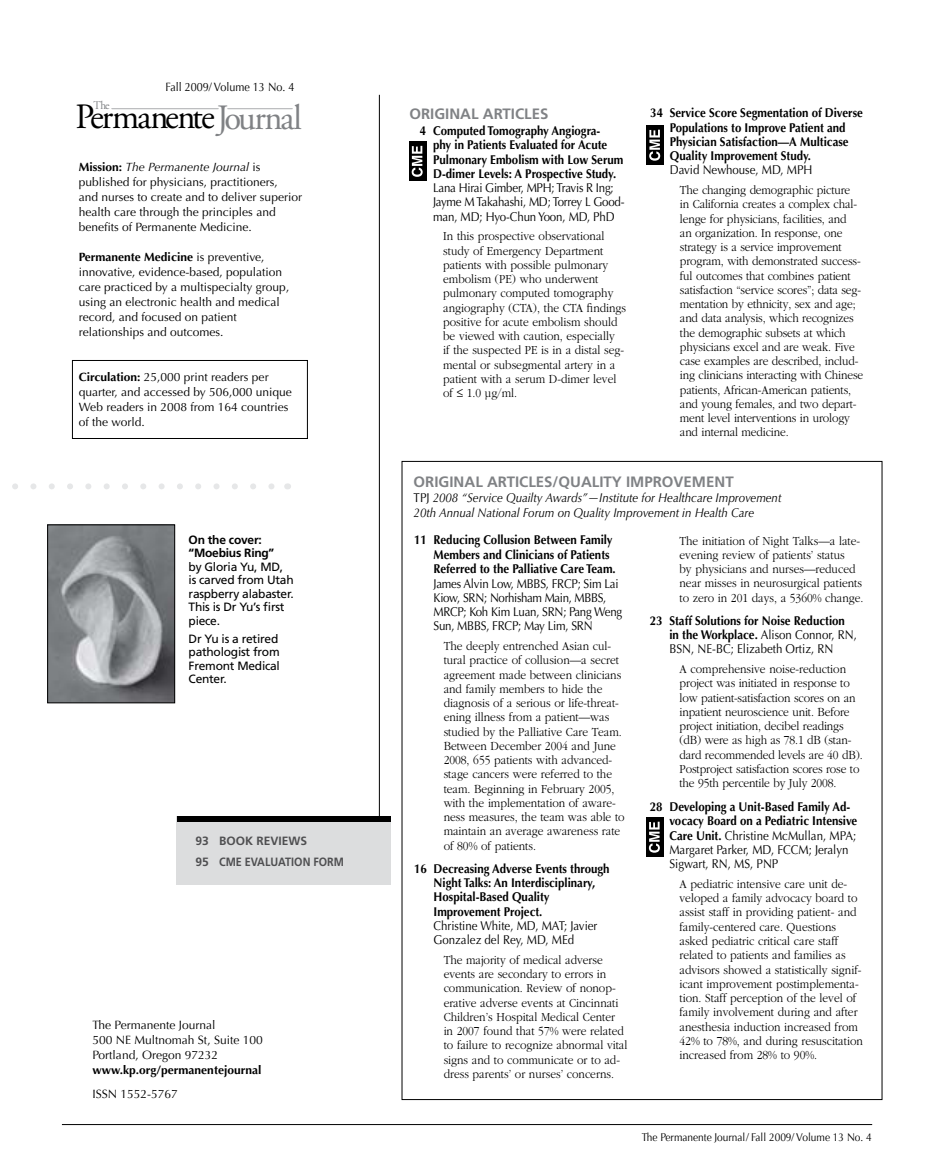
<style>
.page{position:relative;width:925px;height:1168px;background:#fff}
.page>*{position:absolute;margin:0;border:0;box-sizing:border-box;transform-origin:0 0}
.t1{font:35.55px "Adobe Garamond";letter-spacing:-.05em;color:#000}
.t2{font:700 15px "Frutiger";color:#808285}
.t3{font:300 12.75px/14.2px "Garamond";color:#000;scale:.9 1}
.t4{font:700 12.75px/14.2px "Optima";color:#000;scale:.9 1}
.t5{font:12.75px/14.2px "Optima";letter-spacing:-.02em;color:#000;scale:.9 1}
.t6{font:italic 12.75px/14.2px "Optima";color:#000;scale:.9 1}
.t7{font:12.75px/14.2px "Optima";color:#000;scale:.9 1}
.t8{font:12px/15px "Optima";color:#000}
.t9{font:12px/13.5px "Frutiger";letter-spacing:-.02em;color:#000}
.t10{font:12px/15px "Optima";color:#000}
.t11{font:700 12px "Optima";color:#000}
.t12{font:700 12px/13.5px "Frutiger";letter-spacing:-.02em;color:#000}
.t13{font:700 12px/21px "Frutiger";color:#4f4f51}
.t14{font:12px "Optima";color:#000;scale:.9 1}
.t15{font:700 12px "Frutiger";color:#4f4f51;scale:.9 1}
.t16{font:11.7px "Adobe Garamond";color:#808285;scale:.95 1}
.t17{font:11.25px "Optima";color:#000;scale:.9 1}
.s1{color:#808285}
.s2{font-weight:700}
.s3{font-style:italic}
.s4{font-style:normal}
.s5{font-weight:400}
</style>
<div class="page">
<div style="left:72px;top:360px;width:236px;height:79px;border:1px solid #000"></div>
<svg style="left:12px;top:483px;width:263px;height:6px"></svg>
<hr style="left:227px;top:108px;width:65px;height:1px;background:#bcbec0">
<hr style="left:112px;top:108px;width:106px;height:1px;background:#bcbec0">
<hr style="left:62px;top:1124px;width:809px;height:1px;background:#000">
<hr style="left:379px;top:95px;width:1px;height:770px;background:#000">
<div style="left:176px;top:816px;width:215px;height:68px;background:#dcddde"></div>
<div style="left:177px;top:816px;width:213px;height:5px;background:#000"></div>
<div style="left:408px;top:141px;width:18px;height:40px;background:#000"></div>
<svg style="left:411px;top:146px;width:11px;height:31px"></svg>
<div style="left:646px;top:125px;width:17px;height:40px;background:#000"></div>
<svg style="left:649px;top:130px;width:11px;height:31px"></svg>
<div style="left:645px;top:817px;width:18px;height:39px;background:#000"></div>
<svg style="left:648px;top:821px;width:11px;height:31px"></svg>
<img style="left:49px;top:526px;width:124px;height:175px">
<div style="left:47px;top:524px;width:128px;height:179px;border:1px solid #000"></div>
<p class="t14" style="left:165px;top:80px;width:144px">Fall 2009/ Volume 13 No. 4</p>
<p class="t16" style="left:93px;top:99px;width:19px">The</p>
<h1 class="t1" style="left:76px;top:98px;width:228px">Permanente<span class="s1">Journal</span></h1>
<p class="t8" style="left:79px;top:159px;width:225px"><span class="s2">Mission:</span> <span class="s3">The Permanente Journal</span> is published for physicians, practitioners,<br>and nurses to create and to deliver superior health care through the principles and benefits of Permanente Medicine.</p>
<p class="t8" style="left:79px;top:249px;width:212px"><span class="s2">Permanente Medicine</span> is preventive, innovative, evidence-based, population care practiced by a multispecialty group, using an electronic health and medical record, and focused on patient relationships and outcomes.</p>
<p class="t8" style="left:79px;top:369px;width:214px"><span class="s2">Circulation:</span> 25,000 print readers per quarter, and accessed by 506,000 unique<br>Web readers in 2008 from 164 countries of the world.</p>
<p class="t12" style="left:188px;top:533px;width:87px">ON THE COVER: “MOEBIUS RING”</p>
<p class="t9" style="left:188px;top:560px;width:107px">by Gloria Yu, MD, is carved from Utah raspberry alabaster.<br>This is Dr Yu’s first piece.</p>
<p class="t9" style="left:188px;top:632px;width:93px">Dr Yu is a retired pathologist from<br>Fremont Medical<br>Center.</p>
<p class="t13" style="left:195px;top:830px;width:113px">93 BOO K REVIEWS<br>95 CME EVAL</p>
<p class="t15" style="left:270px;top:855px;width:83px">UATION FORM</p>
<p class="t10" style="left:92px;top:1017px;width:172px">The Permanente Journal<br>500 NE Multnomah St, Suite 100<br>Portland, Oregon 97232</p>
<p class="t11" style="left:92px;top:1062px;width:170px">www.kp.org/permanentejournal</p>
<p class="t10" style="left:92px;top:1086px;width:87px">ISSN 1552-5767</p>
<p class="t2" style="left:409px;top:105px;width:140px">ORIGINAL ARTICLES</p>
<p class="t4" style="left:433px;top:124px;width:213px;text-indent:-13px">4 Computed Tomography Angiogra-<br>phy in Patients Evaluated for Acute Pulmonary Embolism with Low Serum D-dimer Levels: A Prospective Study.</p>
<p class="t5" style="left:433px;top:181px;width:214px">Lana Hirai Gimber, MPH; Travis R Ing;<br>Jayme M Takahashi, MD; Torrey L Good&shy;man, MD; Hyo-Chun Yoon, MD, PhD</p>
<p class="t3" style="left:443px;top:229px;width:205px">In this prospective observational study of Emergency Department patients with possible pulmonary embolism (PE) who underwent pulmonary computed tomography angiography (CTA), the CTA findings positive for acute embolism should be viewed with caution, especially<br>if the suspected PE is in a distal seg&shy;mental or subsegmental artery in a patient with a serum D-dimer level of ≤ 1.0 μg/ml.</p>
<p class="t4" style="left:669px;top:106px;width:216px;text-indent:-20px">34 Service Score Segmentation of Diverse Populations to Improve Patient and Physician Satisfaction—A Multicase Quality Improvement Study.</p>
<p class="t7" style="left:669px;top:163px;width:160px">David Newhouse, MD, MPH</p>
<p class="t3" style="left:679px;top:183px;width:205px">The changing demographic picture<br>in California creates a complex chal&shy;lenge for physicians, facilities, and<br>an organization. In response, one strategy is a service improvement program, with demonstrated success&shy;ful outcomes that combines patient satisfaction “service scores”; data seg&shy;mentation by ethnicity, sex and age; and data analysis, which recognizes the demographic subsets at which physicians excel and are weak. Five case examples are described, includ&shy;ing clinicians interacting with Chinese patients, African-American patients, and young females, and two depart&shy;ment level interventions in urology and internal medicine.</p>
<p class="t2" style="left:413px;top:472px;width:321px">ORIGINAL ARTICLES/QUALITY IM PROVEM ENT</p>
<p class="t6" style="left:413px;top:491px;width:410px"><span class="s4">TPJ</span> 2008 “Service Quailty Awards”—Institute for Healthcare Improvement<br>20th Annual National Forum on Quality Improvement in Health Care</p>
<p class="t4" style="left:433px;top:533px;width:204px;text-indent:-20px">11 Reducing Collusion Between Family<br>Members and Clinicians of Patients<br>Referred to the Palliative Care Team.</p>
<p class="t5" style="left:433px;top:576px;width:211px">James Alvin Low, MBBS, FRCP; Sim Lai<br>Kiow, SRN; Norhisham Main, MBBS,<br>MRCP; Koh Kim Luan, SRN; Pang Weng<br>Sun, MBBS, FRCP; May Lim, SRN</p>
<p class="t3" style="left:443px;top:639px;width:202px">The deeply entrenched Asian cul&shy;tural practice of collusion—a secret agreement made between clinicians and family members to hide the diagnosis of a serious or life-threat&shy;ening illness from a patient—was studied by the Palliative Care Team.<br>Between December 2004 and June 2008, 655 patients with advanced&shy;stage cancers were referred to the team. Beginning in February 2005, with the implementation of aware&shy;ness measures, the team was able to maintain an average awareness rate of 80% of patients.</p>
<p class="t4" style="left:433px;top:861px;width:197px;text-indent:-20px">16 Decreasing Adverse Events through<br>Night Talks: An Interdisciplinary,<br>Hospital-Based Quality<br>Improvement Project.</p>
<p class="t7" style="left:433px;top:918px;width:183px">Christine White, MD, MAT; Javier<br>Gonzalez del Rey, MD, MEd</p>
<p class="t3" style="left:443px;top:953px;width:206px">The majority of medical adverse events are secondary to errors in communication. Review of nonop&shy;erative adverse events at Cincinnati Children’s Hospital Medical Center in 2007 found that 57% were related to failure to recognize abnormal vital signs and to communicate or to ad&shy;dress parents’ or nurses’ concerns.</p>
<p class="t3" style="left:679px;top:534px;width:206px">The initiation of Night Talks—a late&shy;evening review of patients’ status<br>by physicians and nurses—reduced near misses in neurosurgical patients to zero in 201 days, a 5360% change.</p>
<p class="t4" style="left:669px;top:613px;width:210px;text-indent:-20px">23 Staff Solutions for Noise Reduction in the Workplace. <span class="s5">Alison Connor, RN,<br>BSN, NE-BC; Elizabeth Ortiz, RN</span></p>
<p class="t3" style="left:679px;top:662px;width:205px">A comprehensive noise-reduction project was initiated in response to low patient-satisfaction scores on an inpatient neuroscience unit. Before project initiation, decibel readings (dB) were as high as 78.1 dB (stan&shy;dard recommended levels are 40 dB).<br>Postproject satisfaction scores rose to the 95th percentile by July 2008.</p>
<p class="t4" style="left:669px;top:799px;width:210px;text-indent:-20px">28 Developing a Unit-Based Family Ad&shy;vocacy Board on a Pediatric Intensive Care Unit. <span class="s5">Christine McMullan, MPA; Margaret Parker, MD, FCCM; Jeralyn Sigwart, RN, MS, PNP</span></p>
<p class="t3" style="left:679px;top:877px;width:205px">A pediatric intensive care unit de&shy;veloped a family advocacy board to assist staff in providing patient- and family-centered care. Questions asked pediatric critical care staff related to patients and families as advisors showed a statistically signif&shy;icant improvement postimplementa&shy;tion. Staff perception of the level of family involvement during and after anesthesia induction increased from 42% to 78%, and during resuscitation increased from 28% to 90%.</p>
<p class="t17" style="left:641px;top:1130px;width:257px">The Permanente Journal/ Fall 2009/ Volume 13 No. 4</p>
</div>
